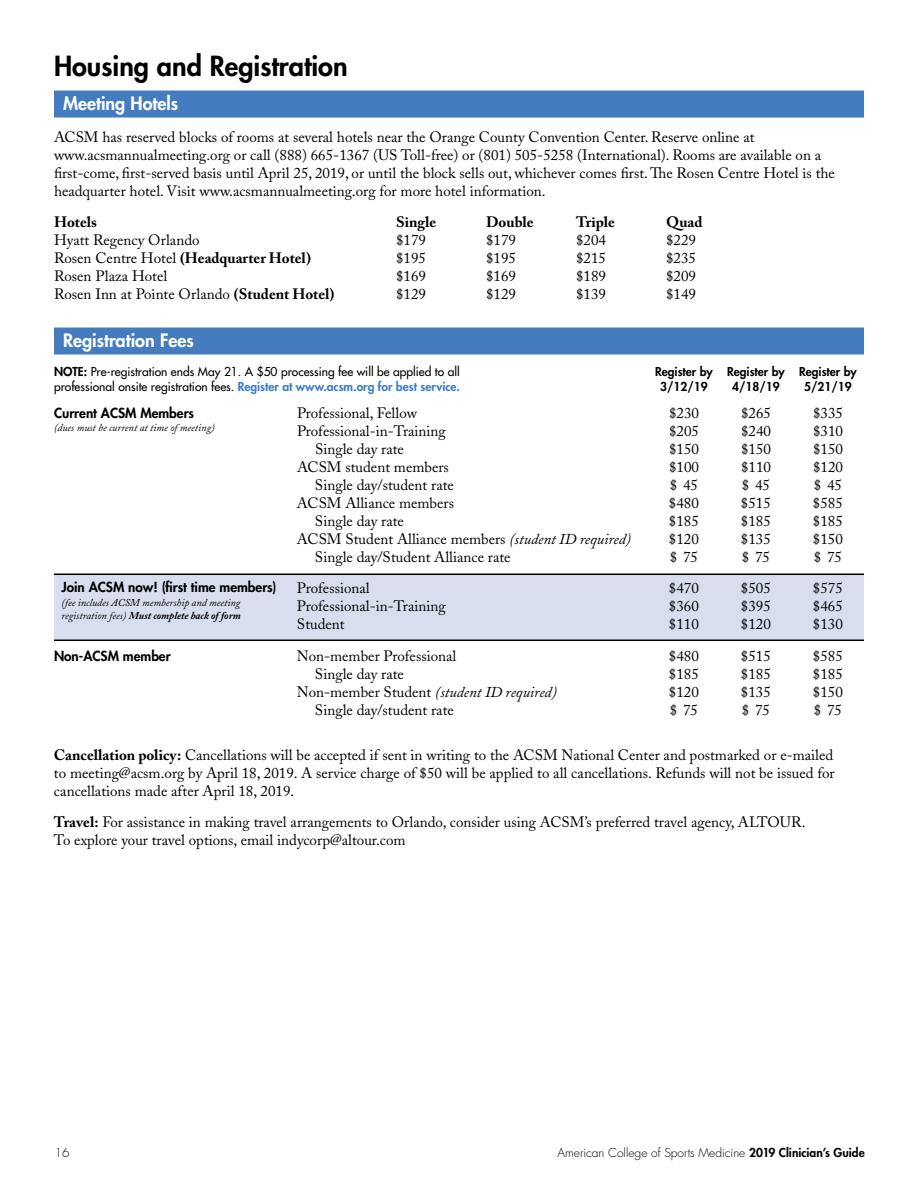
<style>
.page{position:relative;width:918px;height:1188px;background:#fff}
.page>*{position:absolute;margin:0;border:0;box-sizing:border-box;transform-origin:0 0}
.t1{font:800 27px "Futura";color:#000}
.t2{font:800 18px "Futura";color:#fff}
.t3{font:15px/18px "Adobe Caslon";color:#000;text-align:justify}
.t4{font:15px/18px "Adobe Caslon Pro";color:#000}
.t5{font:700 15px "Adobe Caslon Pro";color:#000}
.t6{font:italic 15px "Adobe Caslon";color:#000}
.t7{font:800 13.5px "Futura";color:#000}
.t8{font:800 12px "Futura";color:#397cc9}
.t9{font:12px "Futura";color:#000}
.t10{font:300 12px "Futura";color:#000}
.t11{font:800 12px "Futura";color:#000}
.t12{font:italic 10.5px/13.5px "Adobe Caslon";color:#000}
.s1{font-weight:400}
.s2{font-weight:700}
.s3{font-weight:800}
.s4{font-weight:400;color:#000}
.s5{font-style:italic}
.s6{font-style:normal}
</style>
<div class="page">
<div style="left:54px;top:574px;width:810px;height:66px;background:#d7dfef"></div>
<div style="left:54px;top:91px;width:810px;height:27px;background:#457cbf"></div>
<div style="left:54px;top:328px;width:810px;height:27px;background:#457cbf"></div>
<hr style="left:54px;top:574px;width:810px;height:1px;background:#000">
<hr style="left:54px;top:640px;width:810px;height:1px;background:#000">
<h1 class="t1" style="left:54px;top:48px;width:295px">Housing and Registration</h1>
<p class="t2" style="left:63px;top:91px;width:117px">Meeting Hotels</p>
<p class="t4" style="left:54px;top:127px;width:782px">ACSM has reserved blocks of rooms at several hotels near the Orange County Convention Center. Reserve online at www.acsmannualmeeting.org or call (888) 665-1367 (US Toll-free) or (801) 505-5258 (International). Rooms are available on a first-come, first-served basis until April 25, 2019, or until the block sells out, whichever comes first. The Rosen Centre Hotel is the headquarter hotel. Visit www.acsmannualmeeting.org for more hotel information.</p>
<p class="t5" style="left:54px;top:213px;width:44px">Hotels</p>
<p class="t5" style="left:396px;top:213px;width:42px">Single</p>
<p class="t5" style="left:486px;top:213px;width:49px">Double</p>
<p class="t5" style="left:576px;top:213px;width:41px">Triple</p>
<p class="t5" style="left:666px;top:213px;width:38px">Quad</p>
<p class="t4" style="left:54px;top:231px;width:147px">Hyatt Regency Orlando</p>
<p class="t4" style="left:396px;top:231px;width:31px">$179</p>
<p class="t4" style="left:486px;top:231px;width:31px">$179</p>
<p class="t4" style="left:576px;top:231px;width:31px">$204</p>
<p class="t4" style="left:666px;top:231px;width:31px">$229</p>
<p class="t5" style="left:54px;top:249px;width:258px"><span class="s1">Rosen Centre Hotel</span> (Headquarter Hotel)</p>
<p class="t4" style="left:396px;top:249px;width:31px">$195</p>
<p class="t4" style="left:486px;top:249px;width:31px">$195</p>
<p class="t4" style="left:576px;top:249px;width:31px">$215</p>
<p class="t4" style="left:666px;top:249px;width:31px">$235</p>
<p class="t4" style="left:54px;top:267px;width:115px">Rosen Plaza Hotel</p>
<p class="t4" style="left:396px;top:267px;width:31px">$169</p>
<p class="t4" style="left:486px;top:267px;width:31px">$169</p>
<p class="t4" style="left:576px;top:267px;width:31px">$189</p>
<p class="t4" style="left:666px;top:267px;width:31px">$209</p>
<p class="t4" style="left:54px;top:285px;width:282px">Rosen Inn at Pointe Orlando <span class="s2">(Student Hotel)</span></p>
<p class="t4" style="left:396px;top:285px;width:31px">$129</p>
<p class="t4" style="left:486px;top:285px;width:31px">$129</p>
<p class="t4" style="left:576px;top:285px;width:31px">$139</p>
<p class="t4" style="left:666px;top:285px;width:31px">$149</p>
<p class="t2" style="left:63px;top:328px;width:132px">Registration Fees</p>
<p class="t9" style="left:54px;top:363px;width:407px"><span class="s3">NOTE:</span> Pre-registration ends May 21. A $50 processing fee will be applied to all</p>
<p class="t11" style="left:655px;top:363px;width:203px">Register by Register by Register by</p>
<p class="t8" style="left:54px;top:378px;width:407px"><span class="s4">professional onsite registration fees.</span> Register at www.acsm.org for best service.</p>
<p class="t11" style="left:660px;top:378px;width:49px">3/12/19</p>
<p class="t11" style="left:732px;top:378px;width:49px">4/18/19</p>
<p class="t11" style="left:804px;top:378px;width:49px">5/21/19</p>
<p class="t3" style="left:297px;top:404px;width:121px">Professional, Fellow</p>
<p class="t3" style="left:669px;top:404px;width:31px">$230</p>
<p class="t3" style="left:741px;top:404px;width:31px">$265</p>
<p class="t3" style="left:813px;top:404px;width:31px">$335</p>
<p class="t3" style="left:297px;top:422px;width:150px">Professional-in-Training</p>
<p class="t3" style="left:669px;top:422px;width:31px">$205</p>
<p class="t3" style="left:741px;top:422px;width:31px">$240</p>
<p class="t3" style="left:813px;top:422px;width:31px">$310</p>
<p class="t3" style="left:315px;top:440px;width:91px">Single day rate</p>
<p class="t3" style="left:669px;top:440px;width:31px">$150</p>
<p class="t3" style="left:741px;top:440px;width:31px">$150</p>
<p class="t3" style="left:813px;top:440px;width:31px">$150</p>
<p class="t3" style="left:297px;top:458px;width:153px">ACSM student members</p>
<p class="t3" style="left:669px;top:458px;width:31px">$100</p>
<p class="t3" style="left:741px;top:458px;width:31px">$110</p>
<p class="t3" style="left:813px;top:458px;width:31px">$120</p>
<p class="t3" style="left:315px;top:476px;width:140px">Single day/student rate</p>
<p class="t3" style="left:670px;top:476px;width:30px">$ 45</p>
<p class="t3" style="left:742px;top:476px;width:30px">$ 45</p>
<p class="t3" style="left:814px;top:476px;width:30px">$ 45</p>
<p class="t3" style="left:297px;top:494px;width:159px">ACSM Alliance members</p>
<p class="t3" style="left:669px;top:494px;width:31px">$480</p>
<p class="t3" style="left:741px;top:494px;width:31px">$515</p>
<p class="t3" style="left:813px;top:494px;width:31px">$585</p>
<p class="t3" style="left:315px;top:512px;width:91px">Single day rate</p>
<p class="t3" style="left:669px;top:512px;width:31px">$185</p>
<p class="t3" style="left:741px;top:512px;width:31px">$185</p>
<p class="t3" style="left:813px;top:512px;width:31px">$185</p>
<p class="t3" style="left:297px;top:530px;width:336px">ACSM Student Alliance members <span class="s5">(student ID required)</span></p>
<p class="t3" style="left:669px;top:530px;width:31px">$120</p>
<p class="t3" style="left:741px;top:530px;width:31px">$135</p>
<p class="t3" style="left:813px;top:530px;width:31px">$150</p>
<p class="t3" style="left:315px;top:548px;width:197px">Single day/Student Alliance rate</p>
<p class="t3" style="left:670px;top:548px;width:30px">$ 75</p>
<p class="t3" style="left:742px;top:548px;width:30px">$ 75</p>
<p class="t3" style="left:814px;top:548px;width:30px">$ 75</p>
<p class="t3" style="left:297px;top:579px;width:74px">Professional</p>
<p class="t3" style="left:669px;top:579px;width:31px">$470</p>
<p class="t3" style="left:741px;top:579px;width:32px">$505</p>
<p class="t3" style="left:813px;top:579px;width:31px">$575</p>
<p class="t3" style="left:297px;top:597px;width:150px">Professional-in-Training</p>
<p class="t3" style="left:669px;top:597px;width:31px">$360</p>
<p class="t3" style="left:741px;top:597px;width:32px">$395</p>
<p class="t3" style="left:813px;top:597px;width:31px">$465</p>
<p class="t3" style="left:297px;top:615px;width:49px">Student</p>
<p class="t3" style="left:669px;top:615px;width:31px">$110</p>
<p class="t3" style="left:741px;top:615px;width:32px">$120</p>
<p class="t3" style="left:813px;top:615px;width:31px">$130</p>
<p class="t3" style="left:297px;top:647px;width:161px">Non-member Professional</p>
<p class="t3" style="left:669px;top:647px;width:31px">$480</p>
<p class="t3" style="left:741px;top:647px;width:32px">$515</p>
<p class="t3" style="left:813px;top:647px;width:31px">$585</p>
<p class="t3" style="left:315px;top:665px;width:91px">Single day rate</p>
<p class="t3" style="left:669px;top:665px;width:31px">$185</p>
<p class="t3" style="left:741px;top:665px;width:31px">$185</p>
<p class="t3" style="left:813px;top:665px;width:31px">$185</p>
<p class="t6" style="left:297px;top:683px;width:261px"><span class="s6">Non-member Student</span> (student ID required)</p>
<p class="t3" style="left:669px;top:683px;width:31px">$120</p>
<p class="t3" style="left:741px;top:683px;width:32px">$135</p>
<p class="t3" style="left:813px;top:683px;width:31px">$150</p>
<p class="t3" style="left:315px;top:701px;width:140px">Single day/student rate</p>
<p class="t3" style="left:670px;top:701px;width:30px">$ 75</p>
<p class="t3" style="left:742px;top:701px;width:30px">$ 75</p>
<p class="t3" style="left:814px;top:701px;width:30px">$ 75</p>
<p class="t3" style="left:54px;top:746px;width:782px"><span class="s2">Cancellation policy:</span> Cancellations will be accepted if sent in writing to the ACSM National Center and postmarked or e-mailed to meeting@acsm.org by April 18, 2019. A service charge of $50 will be applied to all cancellations. Refunds will not be issued for cancellations made after April 18, 2019.</p>
<p class="t3" style="left:54px;top:813px;width:753px"><span class="s2">Travel:</span> For assistance in making travel arrangements to Orlando, consider using ACSM’s preferred travel agency, ALTOUR.<br>To explore your travel options, email indycorp@altour.com</p>
<p class="t7" style="left:54px;top:404px;width:142px">Current ACSM Members</p>
<p class="t12" style="left:54px;top:421px;width:162px">(dues must be current at time of meeting)</p>
<p class="t7" style="left:62px;top:578px;width:216px">Join ACSM now! (first time members)</p>
<p class="t12" style="left:62px;top:596px;width:181px">(fee includes ACSM membership and meeting registration fees) <span class="s2">Must complete back of form</span></p>
<p class="t7" style="left:54px;top:647px;width:118px">Non-ACSM member</p>
<p class="t10" style="left:55px;top:1145px;width:16px">16</p>
<p class="t10" style="left:558px;top:1145px;width:309px">American College of Sports Medicine <span class="s3">2019 Clinician’s Guide</span></p>
</div>
